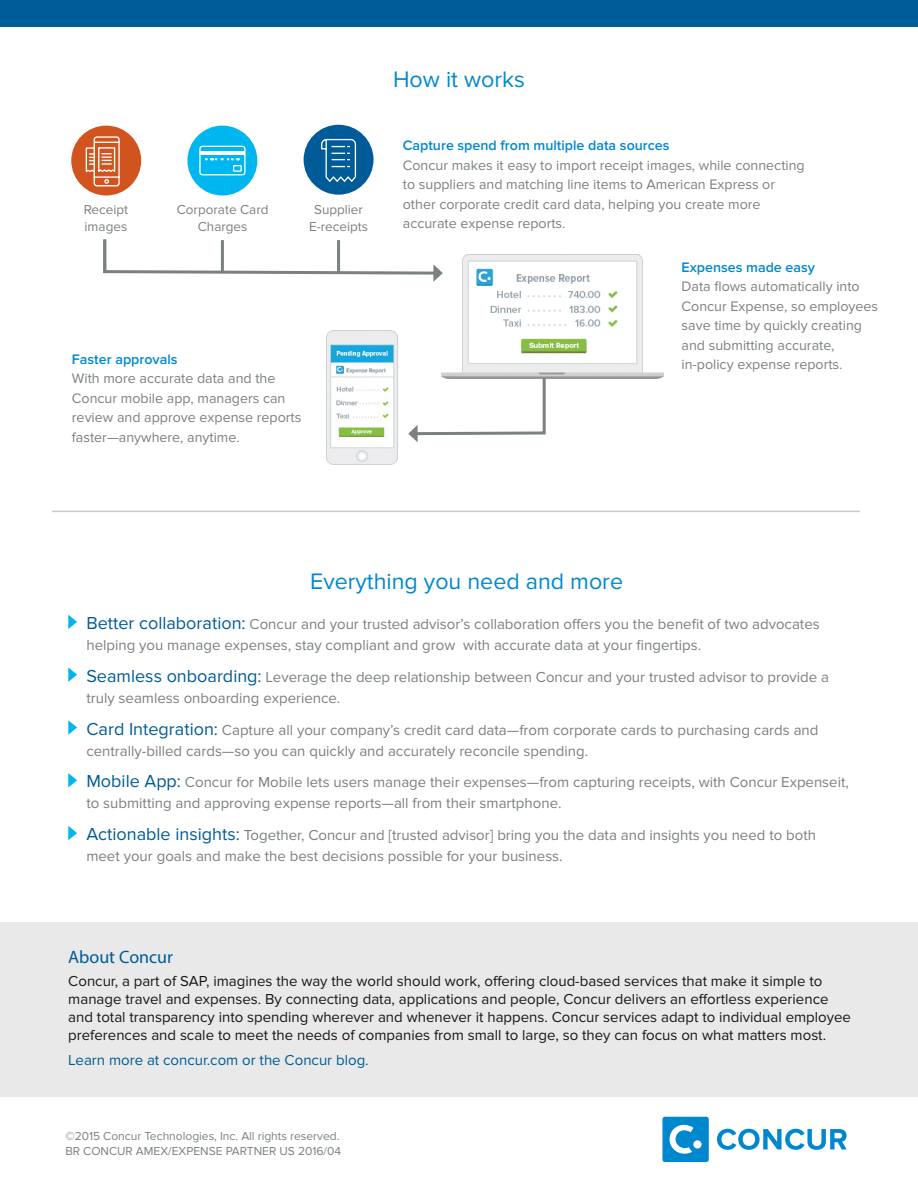
<style>
.page{position:relative;width:918px;height:1188px;background:#fff}
.page>*{position:absolute;margin:0;border:0;box-sizing:border-box;transform-origin:0 0}
.t1{font:23.25px "Proxima Nova";color:#0088ce}
.t2{font:18px "Myriad Pro";color:#005c98}
.t3{font:15px/21px "Proxima Nova";color:#7b8080}
.t4{font:15px/18px "Proxima Nova";color:#181719}
.t5{font:15px "Proxima Nova";color:#005c98}
.t6{font:14.25px/19.5px "Proxima Nova";color:#7b8080}
.t7{font:600 14.25px "Proxima Nova";color:#0088ce}
.t8{font:13.5px/16.5px "Proxima Nova";color:#7b8080}
.t9{font:12px/15px "Proxima Nova";color:#7b8080}
.s1{font-size:18px;color:#005c98}
</style>
<div class="page">
<div style="left:0;top:0;width:918px;height:26px;background:#005c98"></div>
<div style="left:0;top:922px;width:918px;height:175px;background:#e8e9e8"></div>
<svg style="left:662px;top:1117px;width:47px;height:45px;background:#2e9dd6"></svg>
<svg style="left:717px;top:1129px;width:130px;height:21px"></svg>
<svg style="left:68px;top:615px;width:9px;height:14px"></svg>
<svg style="left:68px;top:667px;width:9px;height:15px"></svg>
<svg style="left:68px;top:720px;width:9px;height:15px"></svg>
<svg style="left:68px;top:773px;width:9px;height:14px"></svg>
<svg style="left:68px;top:826px;width:9px;height:14px"></svg>
<hr style="left:52px;top:511px;width:808px;height:1px;background:#c8c9c9">
<div style="left:71px;top:126px;width:70px;height:70px;background:#d1541f;border-radius:50%"></div>
<svg style="left:85px;top:136px;width:35px;height:51px"></svg>
<div style="left:187px;top:126px;width:70px;height:70px;background:#00b6ef;border-radius:50%"></div>
<svg style="left:199px;top:145px;width:47px;height:31px"></svg>
<div style="left:304px;top:125px;width:70px;height:70px;background:#005c98;border-radius:50%"></div>
<svg style="left:321px;top:138px;width:36px;height:44px"></svg>
<img style="left:441px;top:254px;width:222px;height:124px">
<img style="left:326px;top:330px;width:71px;height:134px">
<svg style="left:103px;top:239px;width:340px;height:43px"></svg>
<hr style="left:103px;top:240px;width:3px;height:33px;background:#7b8080">
<hr style="left:221px;top:240px;width:3px;height:33px;background:#7b8080">
<hr style="left:337px;top:240px;width:3px;height:33px;background:#7b8080">
<svg style="left:408px;top:375px;width:139px;height:67px"></svg>
<p class="t8" style="left:84px;top:202px;width:46px">Receipt images</p>
<p class="t8" style="left:177px;top:202px;width:93px">Corporate Card</p>
<p class="t8" style="left:198px;top:218px;width:51px">Charges</p>
<p class="t8" style="left:314px;top:202px;width:50px">Supplier</p>
<p class="t8" style="left:309px;top:218px;width:61px">E-receipts</p>
<p class="t7" style="left:72px;top:351px;width:107px">Faster approvals</p>
<p class="t6" style="left:72px;top:369px;width:231px">With more accurate data and the<br>Concur mobile app, managers can review and approve expense reports faster—anywhere, anytime.</p>
<p class="t1" style="left:393px;top:66px;width:133px">How it works</p>
<p class="t7" style="left:403px;top:137px;width:268px">Capture spend from multiple data sources</p>
<p class="t6" style="left:403px;top:155px;width:403px">Concur makes it easy to import receipt images, while connecting to suppliers and matching line items to American Express or other corporate credit card data, helping you create more accurate expense reports.</p>
<p class="t7" style="left:682px;top:259px;width:135px">Expenses made easy</p>
<p class="t6" style="left:682px;top:277px;width:198px">Data flows automatically into<br>Concur Expense, so employees save time by quickly creating and submitting accurate, in-policy expense reports.</p>
<p class="t1" style="left:310px;top:568px;width:314px">Everything you need and more</p>
<p class="t3" style="left:86px;top:614px;width:735px"><span class="s1">Better collaboration:</span> Concur and your trusted advisor’s collaboration offers you the benefit of two advocates helping you manage expenses, stay compliant and grow with accurate data at your fingertips.</p>
<p class="t3" style="left:86px;top:667px;width:744px"><span class="s1">Seamless onboarding:</span> Leverage the deep relationship between Concur and your trusted advisor to provide a truly seamless onboarding experience.</p>
<p class="t3" style="left:86px;top:719px;width:734px"><span class="s1">Card Integration:</span> Capture all your company’s credit card data—from corporate cards to purchasing cards and centrally-billed cards—so you can quickly and accurately reconcile spending.</p>
<p class="t3" style="left:86px;top:772px;width:764px"><span class="s1">Mobile App:</span> Concur for Mobile lets users manage their expenses—from capturing receipts, with Concur Expenseit, to submitting and approving expense reports—all from their smartphone.</p>
<p class="t3" style="left:86px;top:825px;width:731px"><span class="s1">Actionable insights:</span> Together, Concur and [trusted advisor] bring you the data and insights you need to both meet your goals and make the best decisions possible for your business.</p>
<p class="t2" style="left:68px;top:946px;width:106px">About Concur</p>
<p class="t4" style="left:68px;top:973px;width:784px">Concur, a part of SAP, imagines the way the world should work, offering cloud-based services that make it simple to manage travel and expenses. By connecting data, applications and people, Concur delivers an effortless experience and total transparency into spending wherever and whenever it happens. Concur services adapt to individual employee preferences and scale to meet the needs of companies from small to large, so they can focus on what matters most.</p>
<p class="t5" style="left:68px;top:1052px;width:302px">Learn more at concur.com or the Concur blog.</p>
<p class="t9" style="left:65px;top:1129px;width:277px">©2015 Concur Technologies, Inc. All rights reserved.<br>BR CONCUR AMEX/EXPENSE PARTNER US 2016/04</p>
</div>
